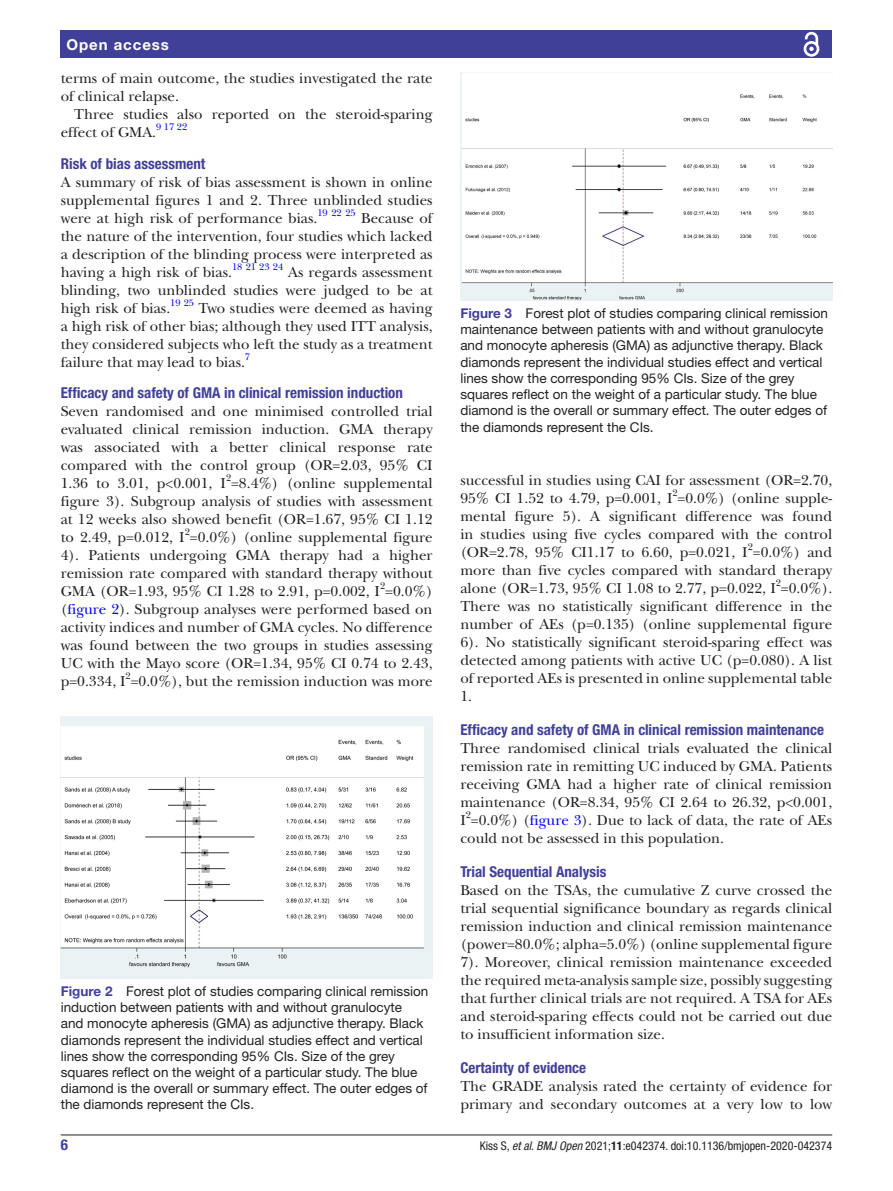
<style>
.page{position:relative;width:893px;height:1191px;background:#fff}
.page>*{position:absolute;margin:0;border:0;box-sizing:border-box;transform-origin:0 0}
.t1{font:15px/18px "New Baskerville";color:#231f20;text-align:justify}
.t2{font:700 condensed 15px "Helvetica Neue LT Std";color:#414099}
.t3{font:700 15px "Helvetica Neue LT Std";letter-spacing:.065em;color:#fff}
.t4{font:13.5px/16.2px "Helvetica Neue LT Std";color:#231f20}
.t5{font:condensed 12px "Helvetica Neue LT Std";color:#231f20}
.t6{font:9.9px "New Baskerville";color:#00f}
.t7{font:9.9px "New Baskerville";color:#231f20}
.s1{color:#00f}
.s2{font-weight:700;color:#414099}
.s3{font-style:italic}
.s4{font-weight:700}
</style>
<div class="page">
<hr style="left:61px;top:1134px;width:771px;height:1px;background:#231f20">
<div style="left:61px;top:31px;width:771px;height:27px;background:#414099"></div>
<svg style="left:803px;top:31px;width:17px;height:26px"></svg>
<img style="left:61px;top:716px;width:372px;height:262px">
<img style="left:460px;top:73px;width:372px;height:227px">
<p class="t3" style="left:66px;top:35px;width:104px">Open access</p>
<p class="t1" style="left:61px;top:69px;width:373px">terms of main outcome, the studies investigated the rate of clinical relapse.</p>
<p class="t1" style="left:61px;top:105px;width:373px;text-indent:14px">Three studies also reported on the steroid-sparing effect of GMA.</p>
<p class="t6" style="left:156px;top:121px;width:33px">9 17 22</p>
<p class="t2" style="left:61px;top:154px;width:146px">Risk of bias assessment</p>
<p class="t1" style="left:61px;top:173px;width:373px">A summary of risk of bias assessment is shown in online supplemental figures 1 and 2. Three unblinded studies were at high risk of performance bias.</p>
<p class="t6" style="left:317px;top:207px;width:40px">19 22 25</p>
<p class="t1" style="left:61px;top:209px;width:373px;text-indent:300px">Because of the nature of the intervention, four studies which lacked a description of the blinding process were interpreted as having a high risk of bias.</p>
<p class="t6" style="left:232px;top:261px;width:53px">18 21 23 24</p>
<p class="t1" style="left:61px;top:263px;width:373px;text-indent:227px">As regards assessment blinding, two unblinded studies were judged to be at high risk of bias.</p>
<p class="t6" style="left:170px;top:297px;width:25px">19 25</p>
<p class="t1" style="left:61px;top:299px;width:373px;text-indent:138px">Two studies were deemed as having a high risk of other bias; although they used ITT analysis, they considered subjects who left the study as a treatment failure that may lead to bias.</p>
<p class="t6" style="left:245px;top:351px;width:7px">7</p>
<p class="t2" style="left:61px;top:384px;width:344px">Efficacy and safety of GMA in clinical remission induction</p>
<p class="t1" style="left:61px;top:402px;width:373px">Seven randomised and one minimised controlled trial evaluated clinical remission induction. GMA therapy was associated with a better clinical response rate compared with the control group (OR=2.03, 95% CI 1.36 to 3.01, p&lt;0.001, I<sup>2</sup>=8.4%) (online supplemental figure 3). Subgroup analysis of studies with assessment at 12 weeks also showed benefit (OR=1.67, 95% CI 1.12 to 2.49, p=0.012, I =0.0%) (online supplemental figure</p>
<p class="t7" style="left:185px;top:526px;width:7px">2</p>
<p class="t1" style="left:61px;top:546px;width:373px">4). Patients undergoing GMA therapy had a higher remission rate compared with standard therapy without GMA (OR=1.93, 95% CI 1.28 to 2.91, p=0.002, I =0.0%)</p>
<p class="t7" style="left:380px;top:580px;width:7px">2</p>
<p class="t1" style="left:61px;top:600px;width:373px">(<span class="s1">figure 2</span>). Subgroup analyses were performed based on activity indices and number of GMA cycles. No difference was found between the two groups in studies assessing UC with the Mayo score (OR=1.34, 95% CI 0.74 to 2.43, p=0.334, I =0.0%), but the remission induction was more</p>
<p class="t7" style="left:126px;top:670px;width:7px">2</p>
<p class="t4" style="left:61px;top:982px;width:369px"><span class="s2">Figure 2</span> Forest plot of studies comparing clinical remission induction between patients with and without granulocyte<br>and monocyte apheresis (GMA) as adjunctive therapy. Black diamonds represent the individual studies effect and vertical lines show the corresponding 95% CIs. Size of the grey squares reflect on the weight of a particular study. The blue diamond is the overall or summary effect. The outer edges of the diamonds represent the CIs.</p>
<p class="t4" style="left:460px;top:305px;width:369px"><span class="s2">Figure 3</span> Forest plot of studies comparing clinical remission maintenance between patients with and without granulocyte and monocyte apheresis (GMA) as adjunctive therapy. Black diamonds represent the individual studies effect and vertical lines show the corresponding 95% CIs. Size of the grey squares reflect on the weight of a particular study. The blue diamond is the overall or summary effect. The outer edges of the diamonds represent the CIs.</p>
<p class="t1" style="left:460px;top:471px;width:373px">successful in studies using CAI for assessment (OR=2.70,<br>95% CI 1.52 to 4.79, p=0.001, I =0.0%) (online supple-</p>
<p class="t7" style="left:672px;top:487px;width:7px">2</p>
<p class="t1" style="left:460px;top:507px;width:373px">mental figure 5). A significant difference was found in studies using five cycles compared with the control (OR=2.78, 95% CI1.17 to 6.60, p=0.021, I =0.0%) and</p>
<p class="t7" style="left:748px;top:541px;width:7px">2</p>
<p class="t1" style="left:460px;top:561px;width:373px">more than five cycles compared with standard therapy alone (OR=1.73, 95% CI 1.08 to 2.77, p=0.022, I =0.0%).</p>
<p class="t7" style="left:776px;top:577px;width:7px">2</p>
<p class="t1" style="left:460px;top:597px;width:373px">There was no statistically significant difference in the number of AEs (p=0.135) (online supplemental figure 6). No statistically significant steroid-sparing effect was detected among patients with active UC (p=0.080). A list of reported AEs is presented in online supplemental table 1.</p>
<p class="t2" style="left:460px;top:720px;width:365px">Efficacy and safety of GMA in clinical remission maintenance</p>
<p class="t1" style="left:460px;top:739px;width:373px">Three randomised clinical trials evaluated the clinical remission rate in remitting UC induced by GMA. Patients receiving GMA had a higher rate of clinical remission maintenance (OR=8.34, 95% CI 2.64 to 26.32, p&lt;0.001, I =0.0%) (<span class="s1">figure 3</span>). Due to lack of data, the rate of AEs</p>
<p class="t7" style="left:466px;top:809px;width:7px">2</p>
<p class="t1" style="left:460px;top:829px;width:265px">could not be assessed in this population.</p>
<p class="t2" style="left:460px;top:862px;width:147px">Trial Sequential Analysis</p>
<p class="t1" style="left:460px;top:881px;width:373px">Based on the TSAs, the cumulative Z curve crossed the trial sequential significance boundary as regards clinical remission induction and clinical remission maintenance (power=80.0%; alpha=5.0%) (online supplemental figure 7). Moreover, clinical remission maintenance exceeded the required meta-analysis sample size, possibly suggesting that further clinical trials are not required. A TSA for AEs and steroid-sparing effects could not be carried out due to insufficient information size.</p>
<p class="t2" style="left:460px;top:1058px;width:127px">Certainty of evidence</p>
<p class="t1" style="left:460px;top:1077px;width:373px">The GRADE analysis rated the certainty of evidence for primary and secondary outcomes at a very low to low</p>
<p class="t2" style="left:61px;top:1135px;width:9px">6</p>
<p class="t5" style="left:480px;top:1138px;width:354px">Kiss S, <span class="s3">et al</span>. <span class="s3">BMJ Open</span> 2021;<span class="s4">11</span>:e042374. doi:10.1136/bmjopen-2020-042374</p>
</div>
